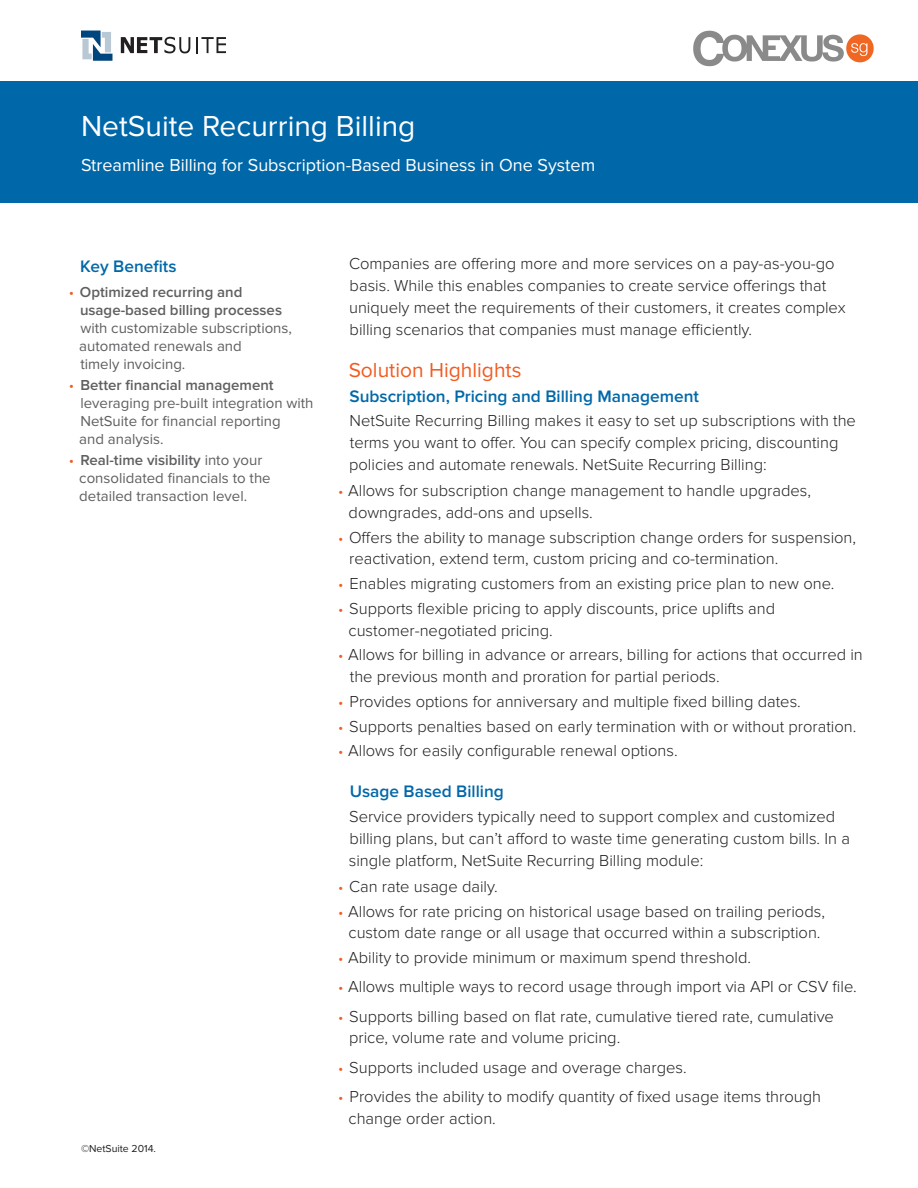
<style>
.page{position:relative;width:918px;height:1188px;background:#fff}
.page>*{position:absolute;margin:0;border:0;box-sizing:border-box;transform-origin:0 0}
.t1{font:30px "Proxima Nova";color:#fff}
.t2{font:21px "Proxima Nova";color:#f25b21}
.t3{font:18px "Proxima Nova";color:#fff}
.t4{font:600 17.25px "Proxima Nova";color:#0068a9}
.t5{font:300 16.5px/21.8px "Proxima Nova";color:#231f20}
.t6{font:15px/18px "Proxima Nova";color:#5f5f62}
.t7{font:600 15px/18px "Proxima Nova";color:#5f5f62}
.t8{font:10.5px "Proxima Nova";color:#231f20}
.s1{font-weight:300;color:#f25b21}
.s2{font-weight:600}
.s3{font-size:15px;color:#f25b21}
</style>
<div class="page">
<svg style="left:81px;top:31px;width:31px;height:30px"></svg>
<svg style="left:121px;top:37px;width:69px;height:16px"></svg>
<svg style="left:196px;top:37px;width:30px;height:16px"></svg>
<div style="left:0;top:81px;width:918px;height:121px;background:#0068a9"></div>
<img style="left:693px;top:30px;width:181px;height:37px">
<h1 class="t1" style="left:81px;top:109px;width:336px">NetSuite Recurring Billing</h1>
<p class="t3" style="left:81px;top:155px;width:516px">Streamline Billing for Subscription-Based Business in One System</p>
<p class="t4" style="left:80px;top:256px;width:98px">Key Benefits</p>
<p class="t7" style="left:80px;top:284px;width:204px;text-indent:-11px"><span class="s1">•</span> Optimized recurring and usage-based billing processes</p>
<p class="t6" style="left:79px;top:320px;width:214px">with customizable subscriptions, automated renewals and<br>timely invoicing.</p>
<p class="t6" style="left:79px;top:377px;width:236px;text-indent:-10px"><span class="s1">•</span> <span class="s2">Better financial management </span>leveraging pre-built integration with<br>NetSuite for financial reporting<br>and analysis.</p>
<p class="t6" style="left:79px;top:452px;width:193px;text-indent:-10px"><span class="s1">•</span> <span class="s2">Real-time visibility</span> into your consolidated financials to the detailed transaction level.</p>
<p class="t8" style="left:81px;top:1143px;width:77px">©NetSuite 2014.</p>
<p class="t5" style="left:349px;top:253px;width:498px">Companies are offering more and more services on a pay-as-you-go basis. While this enables companies to create service offerings that uniquely meet the requirements of their customers, it creates complex billing scenarios that companies must manage efficiently.</p>
<p class="t2" style="left:349px;top:358px;width:174px">Solution Highlights</p>
<p class="t4" style="left:350px;top:386px;width:351px">Subscription, Pricing and Billing Management</p>
<p class="t5" style="left:349px;top:410px;width:508px">NetSuite Recurring Billing makes it easy to set up subscriptions with the terms you want to offer. You can specify complex pricing, discounting policies and automate renewals. NetSuite Recurring Billing:</p>
<p class="t5" style="left:349px;top:480px;width:464px;text-indent:-10px"><span class="s3">•</span> Allows for subscription change management to handle upgrades, downgrades, add-ons and upsells.</p>
<p class="t5" style="left:349px;top:526px;width:509px;text-indent:-11px"><span class="s3">•</span> Offers the ability to manage subscription change orders for suspension, reactivation, extend term, custom pricing and co-termination.</p>
<p class="t5" style="left:338px;top:573px;width:498px"><span class="s3">•</span> Enables migrating customers from an existing price plan to new one.</p>
<p class="t5" style="left:349px;top:598px;width:428px;text-indent:-10px"><span class="s3">•</span> Supports flexible pricing to apply discounts, price uplifts and customer-negotiated pricing.</p>
<p class="t5" style="left:350px;top:644px;width:515px;text-indent:-12px"><span class="s3">•</span> Allows for billing in advance or arrears, billing for actions that occurred in the previous month and proration for partial periods.</p>
<p class="t5" style="left:338px;top:691px;width:464px"><span class="s3">•</span> Provides options for anniversary and multiple fixed billing dates.</p>
<p class="t5" style="left:338px;top:715px;width:520px"><span class="s3">•</span> Supports penalties based on early termination with or without proration.</p>
<p class="t5" style="left:338px;top:740px;width:341px"><span class="s3">•</span> Allows for easily configurable renewal options.</p>
<p class="t4" style="left:350px;top:782px;width:156px">Usage Based Billing</p>
<p class="t5" style="left:349px;top:806px;width:503px">Service providers typically need to support complex and customized billing plans, but can’t afford to waste time generating custom bills. In a single platform, NetSuite Recurring Billing module:</p>
<p class="t5" style="left:338px;top:876px;width:161px"><span class="s3">•</span> Can rate usage daily.</p>
<p class="t5" style="left:338px;top:900px;width:488px;text-align:center"><span class="s3">•</span> Allows for rate pricing on historical usage based on trailing periods, custom date range or all usage that occurred within a subscription.</p>
<p class="t5" style="left:338px;top:947px;width:414px"><span class="s3">•</span> Ability to provide minimum or maximum spend threshold.</p>
<p class="t5" style="left:338px;top:976px;width:520px"><span class="s3">•</span> Allows multiple ways to record usage through import via API or CSV file.</p>
<p class="t5" style="left:349px;top:1005px;width:486px;text-indent:-11px"><span class="s3">•</span> Supports billing based on flat rate, cumulative tiered rate, cumulative price, volume rate and volume pricing.</p>
<p class="t5" style="left:338px;top:1056px;width:350px"><span class="s3">•</span> Supports included usage and overage charges.</p>
<p class="t5" style="left:349px;top:1086px;width:474px;text-indent:-10px"><span class="s3">•</span> Provides the ability to modify quantity of fixed usage items through change order action.</p>
</div>
